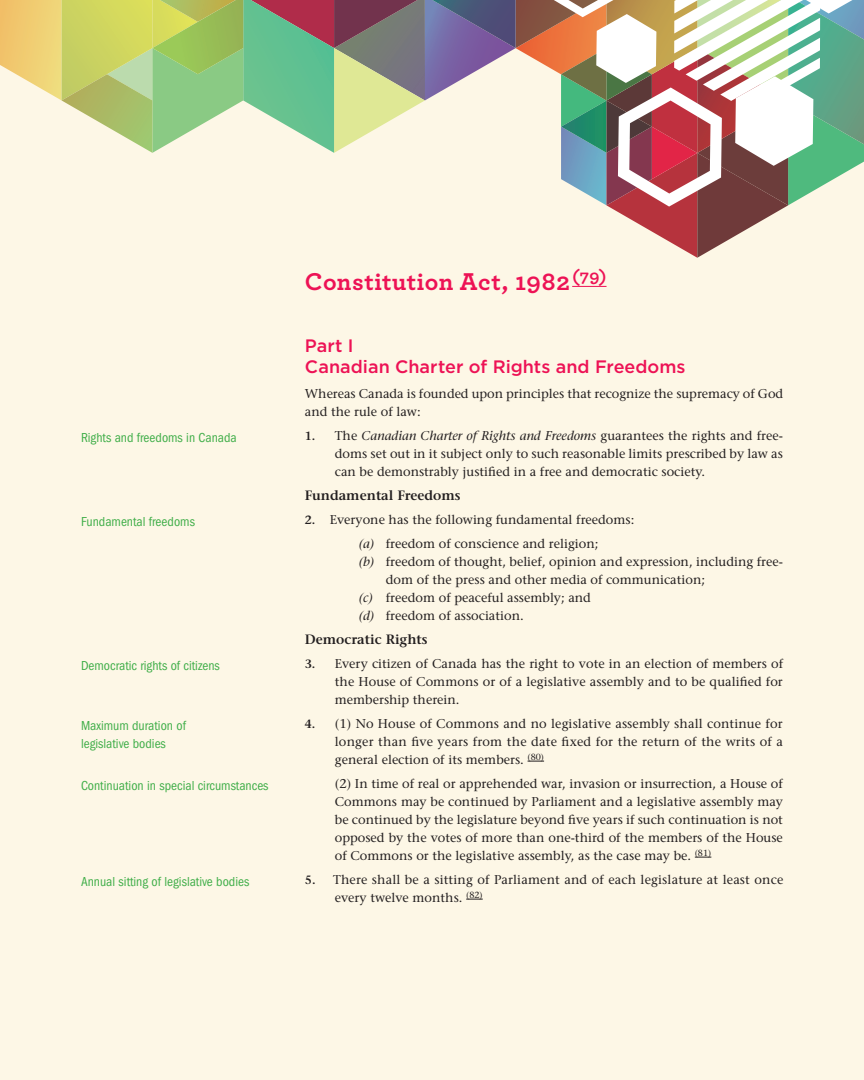
<style>
.page{position:relative;width:864px;height:1080px;background:#fdf7e6}
.page>*{position:absolute;margin:0;border:0;box-sizing:border-box;transform-origin:0 0}
.t1{font:700 25.5px "Archer";letter-spacing:.025em;color:#ed1255}
.H2_-_2_Line{font:500 18px/21px "Gotham";color:#ed1255}
.t2{font:condensed 13.5px/18px "Franklin Gothic";color:#40ae49}
.PARA_FL{font:600 13.5px "Stone Serif";color:#231f20}
.PARA_FL-2{font:12.75px/18px "Stone Serif";color:#231f20;text-align:justify}
.s1{font-weight:600;font-size:12px}
.s2{font-style:italic}
</style>
<div class="page">
<hr style="left:572px;top:286px;width:35px;height:1px;background:#ed1255">
<svg style="left:528px;top:761px;width:16px;height:1px"></svg>
<svg style="left:695px;top:857px;width:16px;height:1px"></svg>
<svg style="left:466px;top:899px;width:17px;height:1px"></svg>
<svg style="left:0;top:0;width:864px;height:258px"></svg>
<h3 class="t2" style="left:81px;top:429px;width:157px">Rights and freedoms in Canada</h3>
<h3 class="t2" style="left:81px;top:513px;width:115px">Fundamental freedoms</h3>
<h3 class="t2" style="left:81px;top:657px;width:140px">Democratic rights of citizens</h3>
<h3 class="t2" style="left:81px;top:717px;width:106px">Maximum duration of legislative bodies</h3>
<h3 class="t2" style="left:81px;top:777px;width:189px">Continuation in special circumstances</h3>
<h3 class="t2" style="left:81px;top:873px;width:170px">Annual sitting of legislative bodies</h3>
<h1 class="t1" style="left:305px;top:266px;width:303px">Constitution Act, 1982<sup>(79)</sup></h1>
<p class="H2_-_2_Line" style="left:305px;top:335px;width:382px">Part I<br>Canadian Charter of Rights and Freedoms</p>
<p class="PARA_FL-2" style="left:305px;top:385px;width:480px">Whereas Canada is founded upon principles that recognize the supremacy of God and the rule of law:</p>
<p class="PARA_FL-2" style="left:335px;top:427px;width:450px;text-indent:-30px"><span class="s1">1.</span> The <span class="s2">Canadian Charter of Rights and Freedoms</span> guarantees the rights and free&shy;doms set out in it subject only to such reasonable limits prescribed by law as can be demonstrably justified in a free and democratic society.</p>
<p class="PARA_FL" style="left:305px;top:488px;width:157px">Fundamental Freedoms</p>
<p class="PARA_FL-2" style="left:305px;top:511px;width:331px"><span class="s1">2.</span> Everyone has the following fundamental freedoms:</p>
<p class="PARA_FL-2" style="left:359px;top:535px;width:241px"><span class="s2">(a)</span> freedom of conscience and religion;</p>
<p class="PARA_FL-2" style="left:386px;top:553px;width:399px;text-indent:-27px"><span class="s2">(b)</span> freedom of thought, belief, opinion and expression, including free&shy;dom of the press and other media of communication;</p>
<p class="PARA_FL-2" style="left:359px;top:589px;width:234px"><span class="s2">(c)</span> freedom of peaceful assembly; and</p>
<p class="PARA_FL-2" style="left:359px;top:607px;width:166px"><span class="s2">(d)</span> freedom of association.</p>
<p class="PARA_FL" style="left:305px;top:632px;width:124px">Democratic Rights</p>
<p class="PARA_FL-2" style="left:335px;top:655px;width:450px;text-indent:-30px"><span class="s1">3.</span> Every citizen of Canada has the right to vote in an election of members of the House of Commons or of a legislative assembly and to be qualified for membership therein.</p>
<p class="PARA_FL-2" style="left:335px;top:715px;width:450px;text-indent:-30px"><span class="s1">4.</span> (1) No House of Commons and no legislative assembly shall continue for longer than five years from the date fixed for the return of the writs of a general election of its members. <sup>(80)</sup></p>
<p class="PARA_FL-2" style="left:335px;top:775px;width:450px">(2) In time of real or apprehended war, invasion or insurrection, a House of Commons may be continued by Parliament and a legislative assembly may be continued by the legislature beyond five years if such continuation is not opposed by the votes of more than one-third of the members of the House of Commons or the legislative assembly, as the case may be. <sup>(81)</sup></p>
<p class="PARA_FL-2" style="left:335px;top:871px;width:450px;text-indent:-30px"><span class="s1">5.</span> There shall be a sitting of Parliament and of each legislature at least once every twelve months. <sup>(82)</sup></p>
</div>
